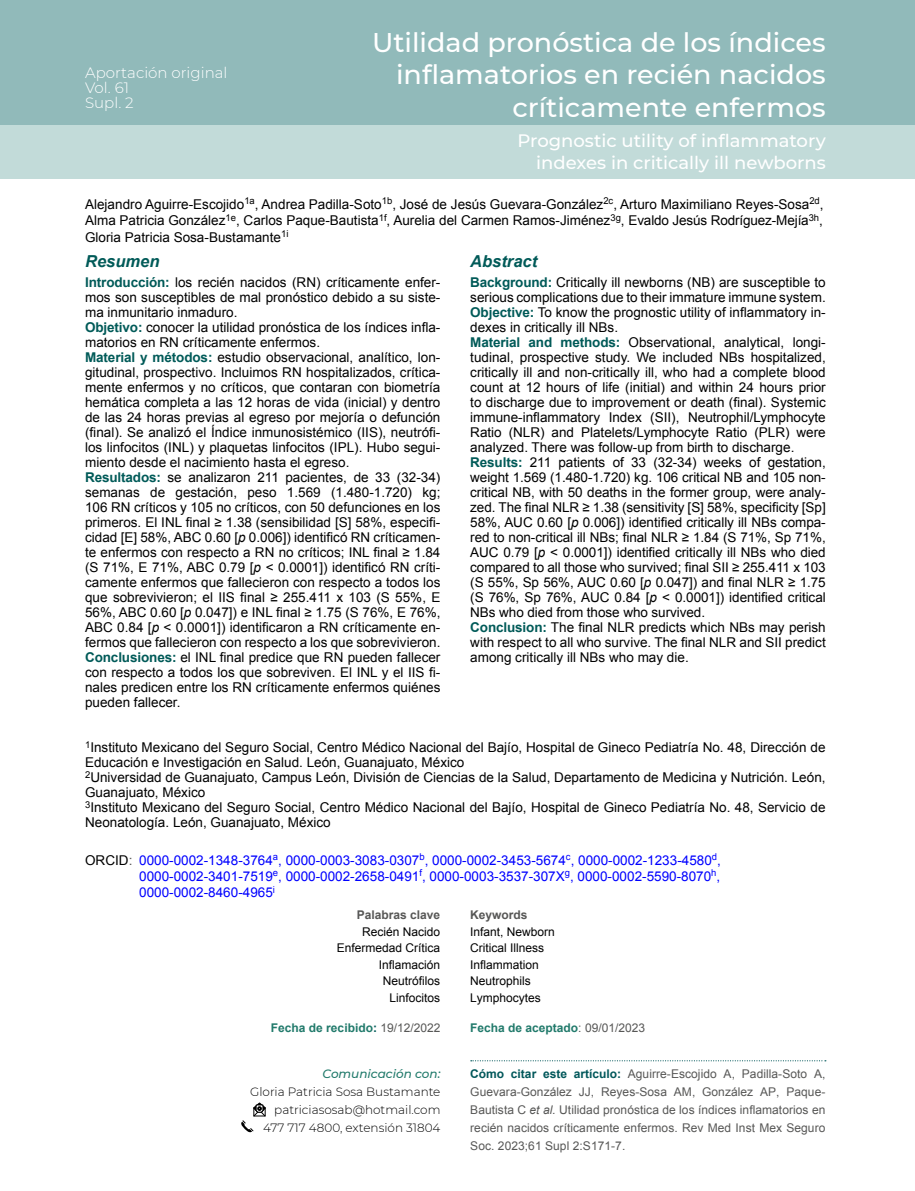
<style>
.page{position:relative;width:915px;height:1191px;background:#fff}
.page>*{position:absolute;margin:0;border:0;box-sizing:border-box;transform-origin:0 0}
.t1{font:500 27px/32.4px "Montserrat";color:#fff;text-align:right}
.t2{font:500 18px/21.6px "Montserrat";color:#fff;text-align:right}
.t3{font:italic 700 16.5px "Arial";color:#005a58}
.t4{font:300 15px/15px "Montserrat";color:#fff}
.t5{font:13.5px/15px "Arial";color:#000}
.t6{font:13.5px/16.2px "Arial";color:#00f;text-align:justify}
.t7{font:12px/18px "Arial";letter-spacing:.005em;color:#575756;text-align:justify}
.t8{font:12px/16.5px "Arial";color:#000}
.t9{font:300 12px/18px "Montserrat";color:#000;text-align:right}
.t10{font:700 12px "Arial";color:#217a6b}
.t11{font:700 12px "Arial";color:#575756}
.t12{font:italic 500 12px "Montserrat";color:#217a6b}
.s1{font-weight:700;color:#005a58}
.s2{font-style:italic}
.s3{color:#000}
.s4{color:#575756}
.s5{color:#005a58}
.s6{font-weight:400;color:#575756}
.s7{font-weight:700;color:#01575a}
</style>
<div class="page">
<div style="left:0;top:0;width:914px;height:125px;background:#91baba"></div>
<div style="left:0;top:125px;width:914px;height:54px;background:#c2dbd9"></div>
<svg style="left:470px;top:1060px;width:355px;height:1px"></svg>
<svg style="left:241px;top:1102px;width:25px;height:31px"></svg>
<p class="t4" style="left:85px;top:64px;width:144px">Aportación original<br>Vol. 61<br>Supl. 2</p>
<h1 class="t1" style="left:372px;top:25px;width:455px">Utilidad pronóstica de los índices inflamatorios en recién nacidos críticamente enfermos</h1>
<h2 class="t2" style="left:517px;top:129px;width:310px">Prognostic utility of inflammatory indexes in critically ill newborns</h2>
<p class="t5" style="left:85px;top:196px;width:739px;line-height:16.5px;text-align:justify">Alejandro Aguirre-Escojido<sup>1a</sup>, Andrea Padilla-Soto<sup>1b</sup>, José de Jesús Guevara-González<sup>2c</sup>, Arturo Maximiliano Reyes-Sosa<sup>2d</sup>, Alma Patricia González<sup>1e</sup>, Carlos Paque-Bautista<sup>1f</sup>, Aurelia del Carmen Ramos-Jiménez<sup>3g</sup>, Evaldo Jesús Rodríguez-Mejía<sup>3h</sup>, Gloria Patricia Sosa-Bustamante<sup>1i</sup></p>
<p class="t3" style="left:85px;top:251px;width:76px">Resumen</p>
<p class="t3" style="left:470px;top:251px;width:68px">Abstract</p>
<p class="t5" style="left:470px;top:275px;width:357px"><span class="s1">Background:</span> Critically ill newborns (NB) are susceptible to serious complications due to their immature immune system.<br><span class="s1">Objective:</span> To know the prognostic utility of inflammatory in&shy;dexes in critically ill NBs.<br><span class="s1">Material and methods:</span> Observational, analytical, longi&shy;tudinal, prospective study. We included NBs hospitalized, critically ill and non-critically ill, who had a complete blood count at 12 hours of life (initial) and within 24 hours prior to discharge due to improvement or death (final). Systemic immune-inflammatory Index (SII), Neutrophil/Lymphocyte Ratio (NLR) and Platelets/Lymphocyte Ratio (PLR) were analyzed. There was follow-up from birth to discharge.<br><span class="s1">Results:</span> 211 patients of 33 (32-34) weeks of gestation, weight 1.569 (1.480-1.720) kg. 106 critical NB and 105 non&shy;critical NB, with 50 deaths in the former group, were analy&shy;zed. The final NLR ≥ 1.38 (sensitivity [S] 58%, specificity [Sp] 58%, AUC 0.60 [<span class="s2">p</span> 0.006]) identified critically ill NBs compa&shy;red to non-critical ill NBs; final NLR ≥ 1.84 (S 71%, Sp 71%, AUC 0.79 [<span class="s2">p</span> &lt; 0.0001]) identified critically ill NBs who died compared to all those who survived; final SII ≥ 255.411 x 103 (S 55%, Sp 56%, AUC 0.60 [<span class="s2">p</span> 0.047]) and final NLR ≥ 1.75 (S 76%, Sp 76%, AUC 0.84 [<span class="s2">p</span> &lt; 0.0001]) identified critical NBs who died from those who survived.<br><span class="s1">Conclusion:</span> The final NLR predicts which NBs may perish with respect to all who survive. The final NLR and SII predict among critically ill NBs who may die.</p>
<p class="t5" style="left:85px;top:275px;width:357px"><span class="s1">Introducción:</span> los recién nacidos (RN) críticamente enfer&shy;mos son susceptibles de mal pronóstico debido a su siste&shy;ma inmunitario inmaduro.<br><span class="s1">Objetivo:</span> conocer la utilidad pronóstica de los índices infla&shy;matorios en RN críticamente enfermos.<br><span class="s1">Material y métodos:</span> estudio observacional, analítico, lon&shy;gitudinal, prospectivo. Incluimos RN hospitalizados, crítica&shy;mente enfermos y no críticos, que contaran con biometría hemática completa a las 12 horas de vida (inicial) y dentro de las 24 horas previas al egreso por mejoría o defunción (final). Se analizó el Índice inmunosistémico (IIS), neutrófi&shy;los linfocitos (INL) y plaquetas linfocitos (IPL). Hubo segui&shy;miento desde el nacimiento hasta el egreso.<br><span class="s1">Resultados:</span> se analizaron 211 pacientes, de 33 (32-34) semanas de gestación, peso 1.569 (1.480-1.720) kg; 106 RN críticos y 105 no críticos, con 50 defunciones en los primeros. El INL final ≥ 1.38 (sensibilidad [S] 58%, especifi&shy;cidad [E] 58%, ABC 0.60 [<span class="s2">p</span> 0.006]) identificó RN críticamen&shy;te enfermos con respecto a RN no críticos; INL final ≥ 1.84 (S 71%, E 71%, ABC 0.79 [<span class="s2">p</span> &lt; 0.0001]) identificó RN críti&shy;camente enfermos que fallecieron con respecto a todos los que sobrevivieron; el IIS final ≥ 255.411 x 103 (S 55%, E 56%, ABC 0.60 [<span class="s2">p</span> 0.047]) e INL final ≥ 1.75 (S 76%, E 76%, ABC 0.84 [<span class="s2">p</span> &lt; 0.0001]) identificaron a RN críticamente en&shy;fermos que fallecieron con respecto a los que sobrevivieron.<br><span class="s1">Conclusiones:</span> el INL final predice que RN pueden fallecer con respecto a todos los que sobreviven. El INL y el IIS fi&shy;nales predicen entre los RN críticamente enfermos quiénes pueden fallecer.</p>
<p class="t5" style="left:85px;top:740px;width:741px"><sup>1</sup>Instituto Mexicano del Seguro Social, Centro Médico Nacional del Bajío, Hospital de Gineco Pediatría No. 48, Dirección de Educación e Investigación en Salud. León, Guanajuato, México<br><sup>2</sup>Universidad de Guanajuato, Campus León, División de Ciencias de la Salud, Departamento de Medicina y Nutrición. León, Guanajuato, México<br><sup>3</sup>Instituto Mexicano del Seguro Social, Centro Médico Nacional del Bajío, Hospital de Gineco Pediatría No. 48, Servicio de Neonatología. León, Guanajuato, México</p>
<p class="t6" style="left:139px;top:852px;width:583px;text-indent:-54px"><span class="s3">ORCID</span><span class="s4">:</span> 0000-0002-1348-3764<sup>a</sup>, 0000-0003-3083-0307<sup>b</sup>, 0000-0002-3453-5674<sup>c</sup>, 0000-0002-1233-4580<sup>d</sup>, 0000-0002-3401-7519<sup>e</sup>, 0000-0002-2658-0491<sup>f</sup>, 0000-0003-3537-307X<sup>g</sup>, 0000-0002-5590-8070<sup>h</sup>, 0000-0002-8460-4965<sup>i</sup></p>
<p class="t11" style="left:356px;top:907px;width:85px">Palabras clave</p>
<p class="t8" style="left:336px;top:923px;width:105px;text-align:right">Recién Nacido<br>Enfermedad Crítica<br>Inflamación<br>Neutrófilos<br>Linfocitos</p>
<p class="t11" style="left:470px;top:907px;width:59px">Keywords</p>
<p class="t8" style="left:470px;top:923px;width:86px">Infant, Newborn<br>Critical Illness<br>Inflammation<br>Neutrophils<br>Lymphocytes</p>
<p class="t10" style="left:271px;top:1019px;width:171px">Fecha de recibido<span class="s5">:</span> <span class="s6">19/12/2022</span></p>
<p class="t10" style="left:470px;top:1020px;width:176px">Fecha de aceptado<span class="s6">: 09/01/2023</span></p>
<p class="t12" style="left:322px;top:1065px;width:119px">Comunicación con:</p>
<p class="t9" style="left:250px;top:1082px;width:192px">Gloria Patricia Sosa Bustamante patriciasosab@hotmail.com<br>477 717 4800, extensión 31804</p>
<p class="t7" style="left:470px;top:1064px;width:356px"><span class="s7">Cómo citar este artículo:</span> Aguirre-Escojido A, Padilla-Soto A, Guevara-González JJ, Reyes-Sosa AM, González AP, Paque-Bautista C <span class="s2">et al.</span> Utilidad pronóstica de los índices inflamatorios en recién nacidos críticamente enfermos. Rev Med Inst Mex Seguro Soc. 2023;61 Supl 2:S171-7.</p>
</div>
